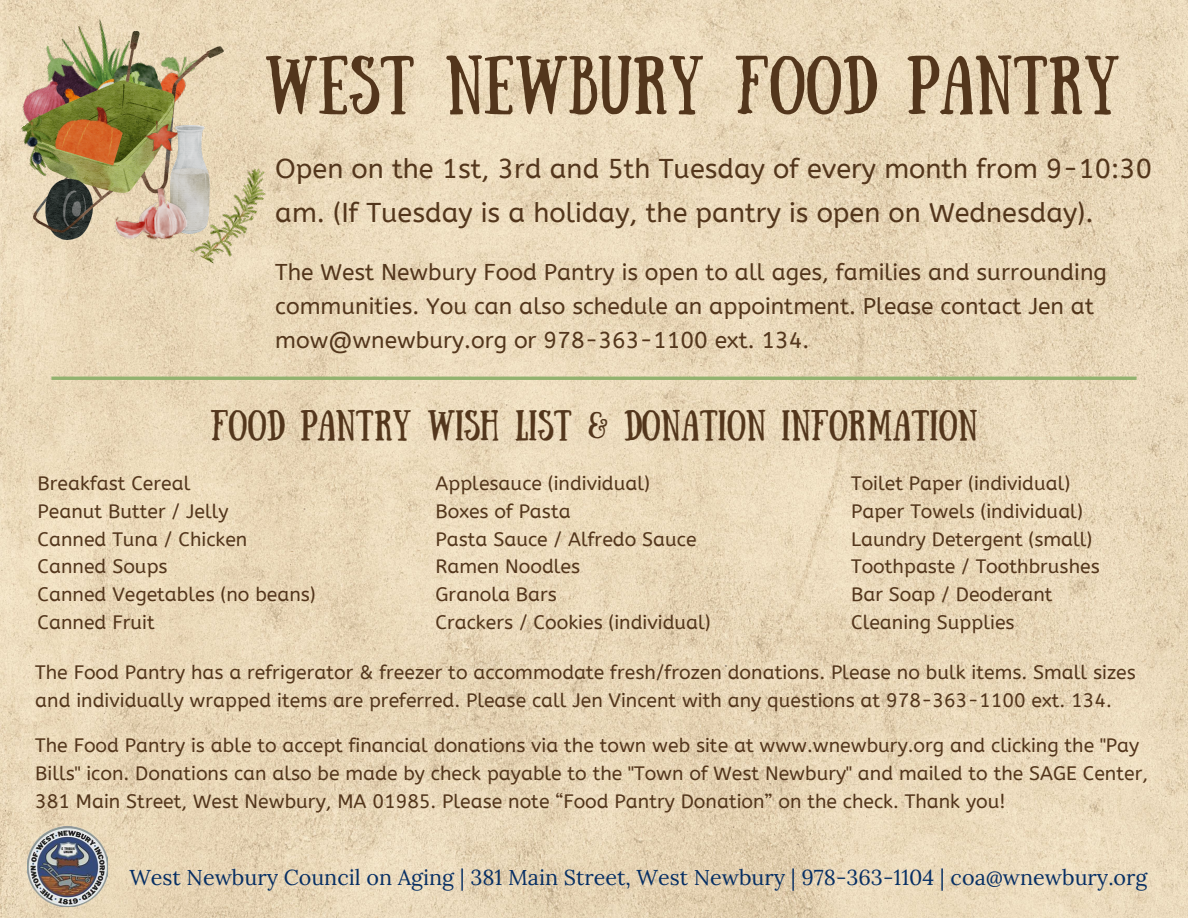
<style>
.page{position:relative;width:1188px;height:918px;background:#fff}
.page>*{position:absolute;margin:0;border:0;box-sizing:border-box;transform-origin:0 0}
.t1{font:58.65px "Sunday";letter-spacing:.01em;color:#53361c}
.t2{font:30.6px "Sunday";letter-spacing:.01em;color:#53361c}
.t3{font:27.15px/43.7px "A Bee Zee";color:#53361c}
.t4{font:22.8px/33.8px "A Bee Zee";color:#53361c}
.t5{font:21.6px "Lora";color:#072f64}
.t6{font:19.35px/28.2px "A Bee Zee";color:#53361c}
</style>
<div class="page">
<img style="left:0;top:0;width:1188px;height:918px">
<img style="left:51px;top:11px;width:96px;height:20px">
<img style="left:13px;top:74px;width:14px;height:39px">
<img style="left:27px;top:31px;width:197px;height:209px">
<img style="left:54px;top:98px;width:74px;height:67px">
<img style="left:190px;top:159px;width:85px;height:111px">
<img style="left:115px;top:186px;width:74px;height:56px">
<img style="left:8px;top:113px;width:64px;height:66px">
<img style="left:143px;top:118px;width:37px;height:36px">
<hr style="left:51px;top:377px;width:1086px;height:3px;background:#92b26f">
<img style="left:27px;top:826px;width:80px;height:80px">
<p class="t1" style="left:265px;top:56px;width:857px">WEST NEWBURY FOOD PANTRY</p>
<p class="t3" style="left:275px;top:147px;width:878px">Open on the 1st, 3rd and 5th Tuesday of every month from 9-10:30 am. (If Tuesday is a holiday, the pantry is open on Wednesday).</p>
<p class="t4" style="left:275px;top:256px;width:833px">The West Newbury Food Pantry is open to all ages, families and surrounding communities. You can also schedule an appointment. Please contact Jen at mow@wnewbury.org or 978-363-1100 ext. 134.</p>
<p class="t2" style="left:210px;top:410px;width:769px">FOOD PANTRY WISH LIST &amp; DONATION INFORMATION</p>
<p class="t6" style="left:851px;top:470px;width:221px">Toilet Paper (individual)</p>
<p class="t6" style="left:851px;top:498px;width:233px">Paper Towels (individual)</p>
<p class="t6" style="left:851px;top:525px;width:243px">Laundry Detergent (small)</p>
<p class="t6" style="left:851px;top:553px;width:250px">Toothpaste / Toothbrushes</p>
<p class="t6" style="left:851px;top:581px;width:203px">Bar Soap / Deoderant</p>
<p class="t6" style="left:851px;top:608px;width:165px">Cleaning Supplies</p>
<p class="t6" style="left:436px;top:470px;width:216px">Applesauce (individual)</p>
<p class="t6" style="left:436px;top:498px;width:137px">Boxes of Pasta</p>
<p class="t6" style="left:436px;top:525px;width:263px">Pasta Sauce / Alfredo Sauce</p>
<p class="t6" style="left:436px;top:553px;width:146px">Ramen Noodles</p>
<p class="t6" style="left:436px;top:581px;width:123px">Granola Bars</p>
<p class="t6" style="left:436px;top:608px;width:277px">Crackers / Cookies (individual)</p>
<p class="t6" style="left:35px;top:658px;width:1102px">The Food Pantry has a refrigerator &amp; freezer to accommodate fresh/frozen donations. Please no bulk items. Small sizes and individually wrapped items are preferred. Please call Jen Vincent with any questions at 978-363-1100 ext. 134.</p>
<p class="t6" style="left:35px;top:731px;width:1115px">The Food Pantry is able to accept financial donations via the town web site at www.wnewbury.org and clicking the "Pay<br>Bills" icon. Donations can also be made by check payable to the "Town of West Newbury" and mailed to the SAGE Center,<br>381 Main Street, West Newbury, MA 01985. Please note “Food Pantry Donation” on the check. Thank you!</p>
<p class="t6" style="left:38px;top:470px;width:154px">Breakfast Cereal</p>
<p class="t6" style="left:38px;top:498px;width:193px">Peanut Butter / Jelly</p>
<p class="t6" style="left:38px;top:525px;width:211px">Canned Tuna / Chicken</p>
<p class="t6" style="left:38px;top:553px;width:132px">Canned Soups</p>
<p class="t6" style="left:38px;top:581px;width:280px">Canned Vegetables (no beans)</p>
<p class="t6" style="left:38px;top:608px;width:119px">Canned Fruit</p>
<p class="t5" style="left:129px;top:864px;width:1020px">West Newbury Council on Aging | 381 Main Street, West Newbury | 978-363-1104 | coa@wnewbury.org</p>
</div>
